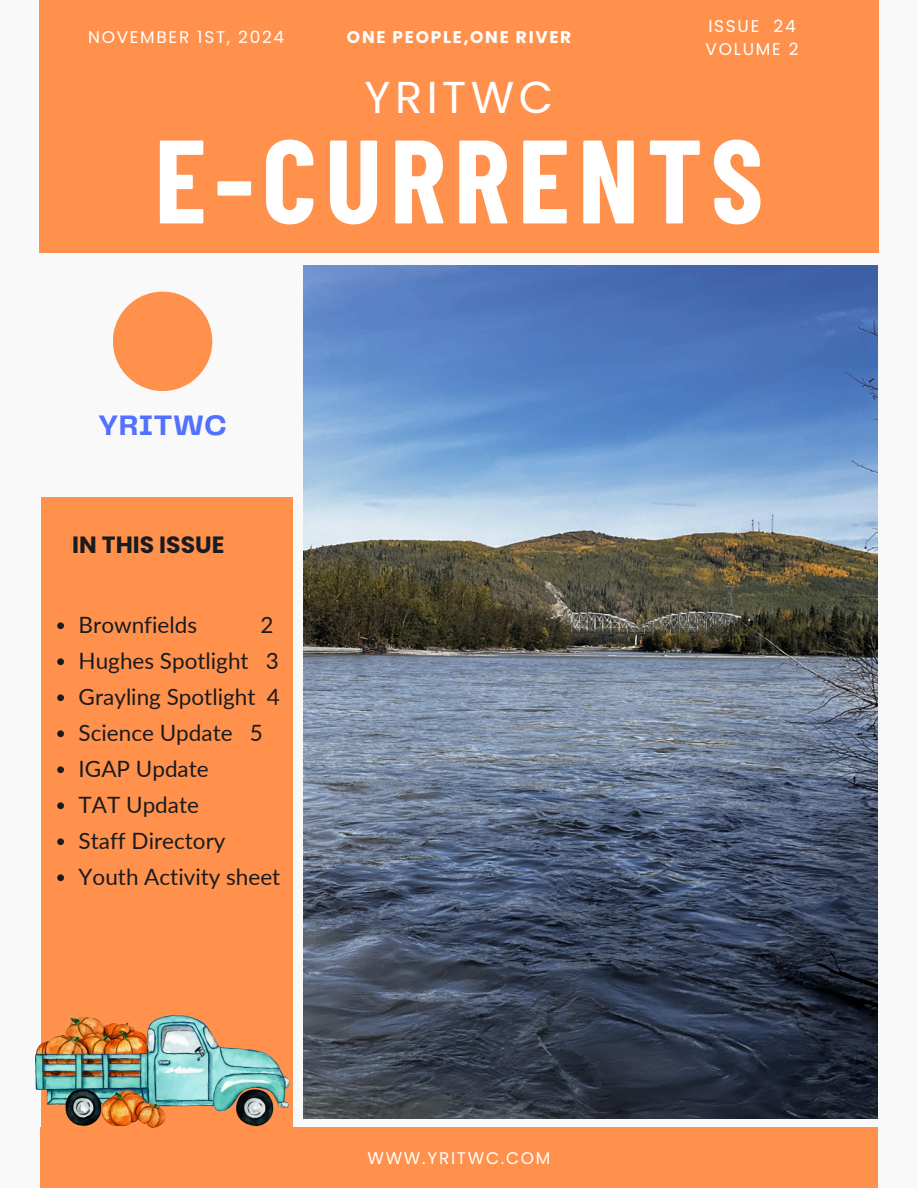
<style>
.page{position:relative;width:918px;height:1188px;background:#f9f9f9}
.page>*{position:absolute;margin:0;border:0;box-sizing:border-box;transform-origin:0 0}
.t1{font:700 118.5px "Barlow Condensed";letter-spacing:.07em;color:#fff}
.t2{font:44.7px "Poppins";letter-spacing:.1em;color:#fff}
.t3{font:700 29.25px "Telegraf";color:#5271ff}
.t4{font:700 23.55px "Poppins";color:#1a1b1e}
.t5{font:22.5px "Lato";color:#1a1b1e}
.t6{font:16.95px/23.2px "Poppins";letter-spacing:.1em;color:#fff}
.t7{font:700 16.95px "Poppins";letter-spacing:.1em;color:#fff}
</style>
<div class="page">
<div style="left:41px;top:497px;width:252px;height:632px;background:#ff914d"></div>
<div style="left:40px;top:1127px;width:838px;height:61px;background:#ff914d"></div>
<div style="left:39px;top:0;width:839px;height:252px;background:#ff914d"></div>
<img style="left:35px;top:1016px;width:255px;height:111px">
<img style="left:304px;top:266px;width:574px;height:853px">
<svg style="left:57px;top:622px;width:7px;height:7px"></svg>
<svg style="left:57px;top:658px;width:7px;height:7px"></svg>
<svg style="left:57px;top:694px;width:7px;height:7px"></svg>
<svg style="left:57px;top:730px;width:7px;height:7px"></svg>
<svg style="left:57px;top:766px;width:7px;height:7px"></svg>
<svg style="left:57px;top:802px;width:7px;height:7px"></svg>
<svg style="left:57px;top:838px;width:7px;height:7px"></svg>
<svg style="left:57px;top:874px;width:7px;height:7px"></svg>
<div style="left:113px;top:292px;width:99px;height:99px;background:#ff914d;border-radius:50%"></div>
<h3 class="t6" style="left:88px;top:26px;width:198px">NOVEMBER 1ST, 2024</h3>
<h1 class="t7" style="left:347px;top:25px;width:226px">ONE PEOPLE,ONE RIVER</h1>
<p class="t6" style="left:706px;top:14px;width:94px">ISSUE 24<br>VOLUME 2</p>
<p class="t2" style="left:365px;top:66px;width:190px">YRITWC</p>
<h2 class="t1" style="left:155px;top:105px;width:610px">E-CURRENTS</h2>
<p class="t3" style="left:98px;top:413px;width:130px">YRITWC</p>
<p class="t4" style="left:72px;top:528px;width:154px">IN THIS ISSUE</p>
<p class="t5" style="left:79px;top:610px;width:120px">Brownfields</p>
<p class="t5" style="left:261px;top:610px;width:15px">2</p>
<p class="t5" style="left:79px;top:646px;width:202px">Hughes Spotlight 3</p>
<p class="t5" style="left:79px;top:682px;width:203px">Grayling Spotlight 4</p>
<p class="t5" style="left:79px;top:718px;width:186px">Science Update 5</p>
<p class="t5" style="left:79px;top:754px;width:132px">IGAP Update</p>
<p class="t5" style="left:79px;top:790px;width:122px">TAT Update</p>
<p class="t5" style="left:79px;top:826px;width:148px">Staff Directory</p>
<p class="t5" style="left:79px;top:862px;width:203px">Youth Activity sheet</p>
<h4 class="t6" style="left:367px;top:1146px;width:184px">WWW.YRITWC.COM</h4>
</div>
